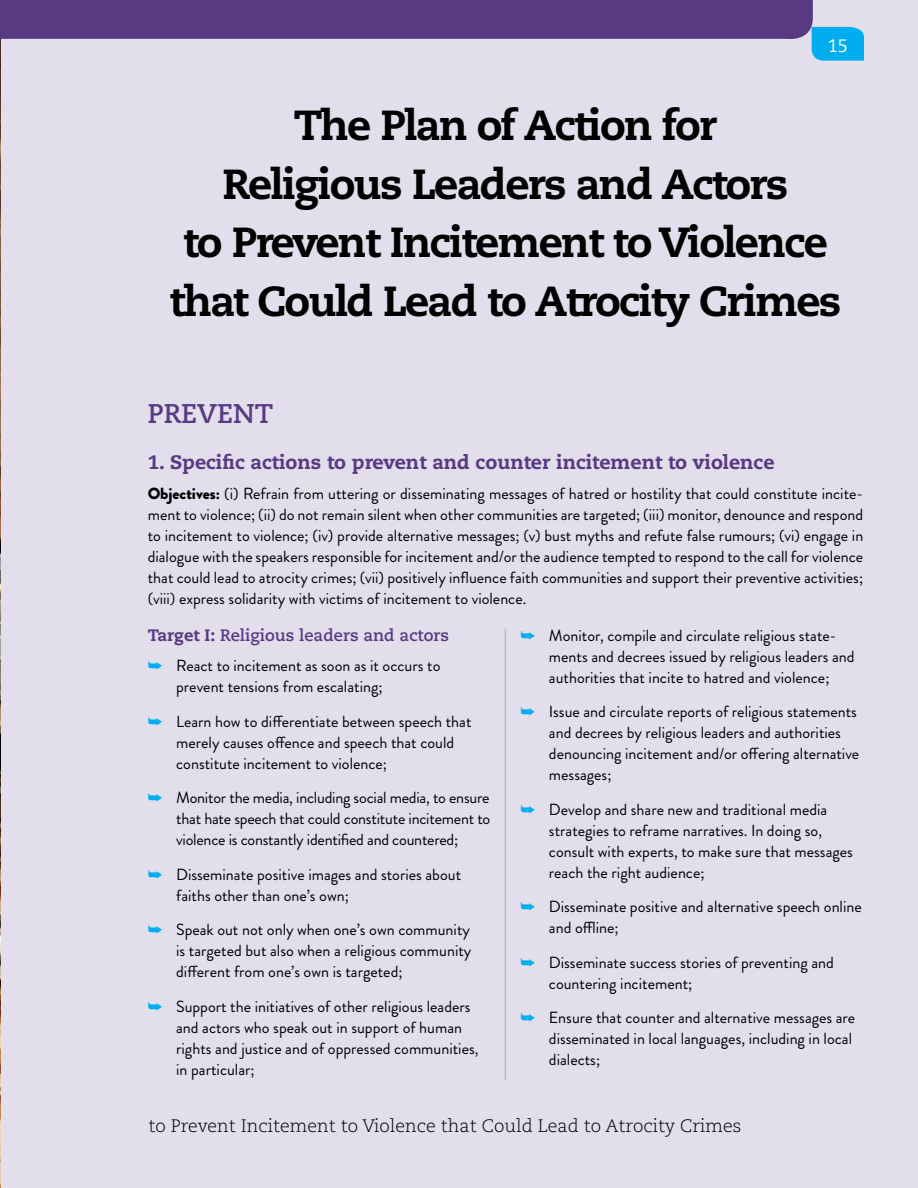
<style>
.page{position:relative;width:918px;height:1188px;background:#e2deec}
.page>*{position:absolute;margin:0;border:0;box-sizing:border-box;transform-origin:0 0}
.t1{font:800 42px/58.5px "Caecilia LT Std";letter-spacing:-.04em;color:#000;text-align:center}
.t2{font:700 27px "Caecilia LT Std";color:#583a83}
.t3{font:800 19.5px "Caecilia LT Std";color:#583a83}
.t4{font:300 18px "Caecilia LT Std";color:#000}
.t5{font:18px "Caecilia LT Std";color:#fff}
.t6{font:700 16.5px "Caecilia LT Std";color:#583a83}
.t7{font:16.2px/21px "Brandon Grotesque";color:#000}
.s1{font-weight:900}
.s2{font-weight:800}
.s3{color:#00aeef}
</style>
<div class="page">
<img style="left:0;top:0;width:1px;height:1188px">
<hr style="left:505px;top:629px;width:1px;height:451px;background:#a2acb4">
<svg style="left:0;top:0;width:864px;height:63px"></svg>
<p class="t5" style="left:828px;top:35px;width:22px">15</p>
<h1 class="t1" style="left:170px;top:96px;width:673px">The Plan of Action for<br>Religious Leaders and Actors<br>to Prevent Incitement to Violence that Could Lead to Atrocity Crimes</h1>
<h2 class="t2" style="left:148px;top:398px;width:127px">PREVENT</h2>
<p class="t3" style="left:148px;top:450px;width:628px">1. Specific actions to prevent and counter incitement to violence</p>
<p class="t7" style="left:148px;top:483px;width:717px;text-align:justify"><span class="s1">Objectives:</span> (i) Refrain from uttering or disseminating messages of hatred or hostility that could constitute incite&shy;ment to violence; (ii) do not remain silent when other communities are targeted; (iii) monitor, denounce and respond to incitement to violence; (iv) provide alternative messages; (v) bust myths and refute false rumours; (vi) engage in dialogue with the speakers responsible for incitement and/or the audience tempted to respond to the call for violence that could lead to atrocity crimes; (vii) positively influence faith communities and support their preventive activities; (viii) express solidarity with victims of incitement to violence.</p>
<p class="t6" style="left:148px;top:626px;width:303px"><span class="s2">Target I:</span> Religious leaders and actors</p>
<p class="t7" style="left:176px;top:655px;width:266px;text-indent:-28px"><span class="s3">➥</span> React to incitement as soon as it occurs to prevent tensions from escalating;</p>
<p class="t7" style="left:176px;top:711px;width:297px;text-indent:-28px"><span class="s3">➥</span> Learn how to differentiate between speech that merely causes offence and speech that could constitute incitement to violence;</p>
<p class="t7" style="left:176px;top:787px;width:316px;text-align:justify;text-indent:-28px"><span class="s3">➥</span> Monitor the media, including social media, to ensure that hate speech that could constitute incitement to violence is constantly identified and countered;</p>
<p class="t7" style="left:176px;top:864px;width:286px;text-indent:-28px"><span class="s3">➥</span> Disseminate positive images and stories about faiths other than one’s own;</p>
<p class="t7" style="left:176px;top:919px;width:297px;text-align:justify;text-indent:-28px"><span class="s3">➥</span> Speak out not only when one’s own community is targeted but also when a religious community different from one’s own is targeted;</p>
<p class="t7" style="left:176px;top:996px;width:304px;text-indent:-28px"><span class="s3">➥</span> Support the initiatives of other religious leaders and actors who speak out in support of human rights and justice and of oppressed communities, in particular;</p>
<p class="t7" style="left:549px;top:625px;width:307px;text-indent:-28px"><span class="s3">➥</span> Monitor, compile and circulate religious state&shy;ments and decrees issued by religious leaders and authorities that incite to hatred and violence;</p>
<p class="t7" style="left:549px;top:701px;width:312px;text-indent:-28px"><span class="s3">➥</span> Issue and circulate reports of religious statements and decrees by religious leaders and authorities denouncing incitement and/or offering alternative messages;</p>
<p class="t7" style="left:549px;top:799px;width:306px;text-indent:-28px"><span class="s3">➥</span> Develop and share new and traditional media strategies to reframe narratives. In doing so, consult with experts, to make sure that messages reach the right audience;</p>
<p class="t7" style="left:549px;top:896px;width:314px;text-indent:-28px"><span class="s3">➥</span> Disseminate positive and alternative speech online and offline;</p>
<p class="t7" style="left:549px;top:952px;width:287px;text-indent:-28px"><span class="s3">➥</span> Disseminate success stories of preventing and countering incitement;</p>
<p class="t7" style="left:549px;top:1007px;width:308px;text-indent:-28px"><span class="s3">➥</span> Ensure that counter and alternative messages are disseminated in local languages, including in local dialects;</p>
<p class="t4" style="left:148px;top:1115px;width:594px">to Prevent Incitement to Violence that Could Lead to Atrocity Crimes</p>
</div>
